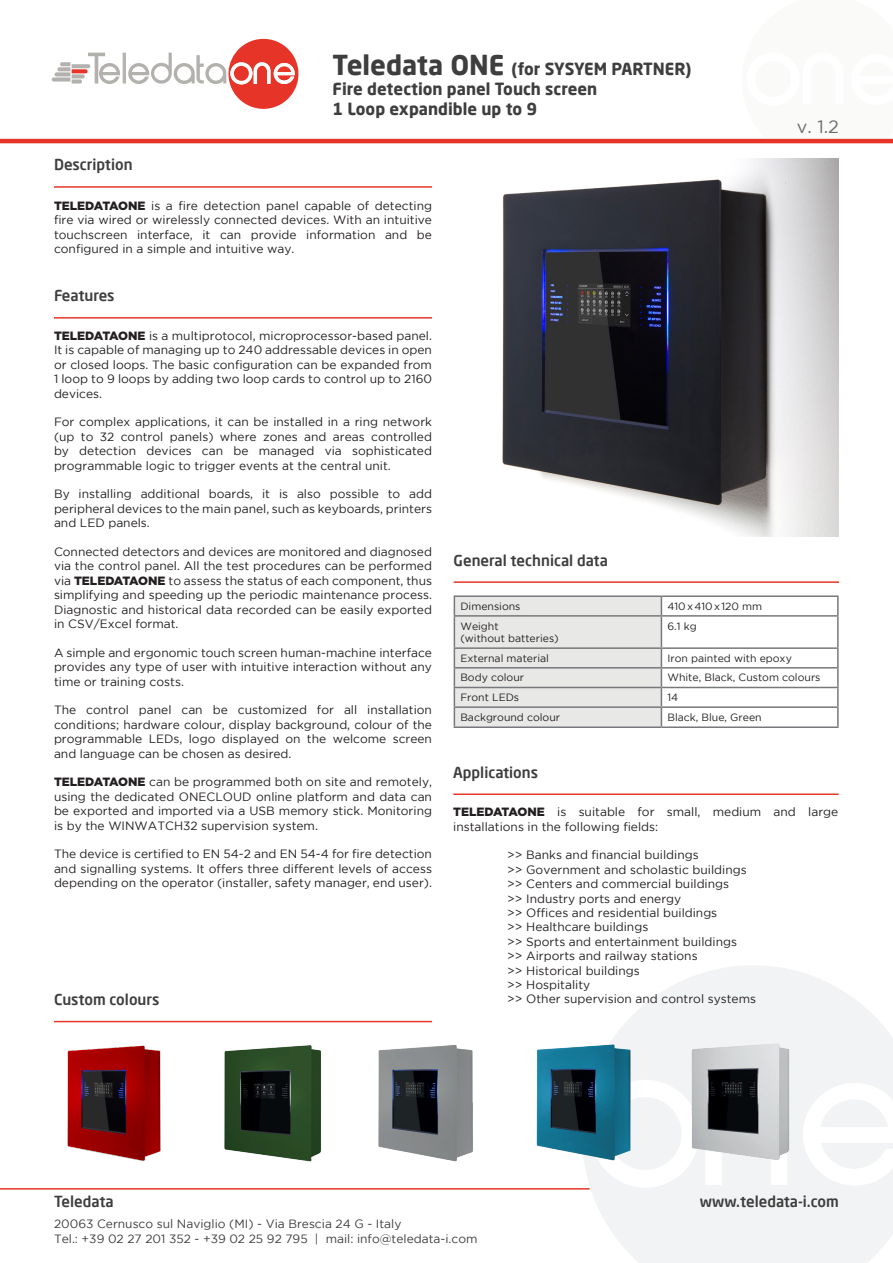
<style>
.page{position:relative;width:893px;height:1263px;background:#fff}
.page>*{position:absolute;margin:0;border:0;box-sizing:border-box;transform-origin:0 0}
.t1{font:18px "Gotham";color:#6c6d70}
.t2{font:700 16.5px/19.8px "Neo Sans Pro";color:#3e3e3f}
.t3{font:500 15px "Neo Sans Pro";color:#3e3e3f}
.t4{font:12px/14.4px "Gotham";color:#231f20;text-align:justify}
.t5{font:12px/15px "Gotham";color:#3e3e3f}
.t6{font:10.5px "Gotham";color:#231f20}
.s1{font-size:27px}
.s2{font-weight:900}
</style>
<div class="page">
<svg style="left:582px;top:966px;width:311px;height:297px;fill:#f2f3f4"></svg>
<svg style="left:705px;top:1171px;width:82px;height:14px"></svg>
<svg style="left:803px;top:1083px;width:90px;height:102px"></svg>
<svg style="left:591px;top:1080px;width:108px;height:107px"></svg>
<svg style="left:742px;top:138px;width:151px;height:1px"></svg>
<svg style="left:52px;top:39px;width:247px;height:70px"></svg>
<hr style="left:0;top:139px;width:893px;height:4px;background:#e73428">
<hr style="left:0;top:1188px;width:590px;height:1px;background:#e73529">
<hr style="left:54px;top:186px;width:378px;height:2px;background:#e73529">
<hr style="left:54px;top:317px;width:378px;height:2px;background:#e73529">
<hr style="left:454px;top:581px;width:385px;height:2px;background:#e73529">
<hr style="left:453px;top:793px;width:386px;height:2px;background:#e73529">
<hr style="left:54px;top:1021px;width:378px;height:1px;background:#e73529">
<hr style="left:454px;top:595px;width:207px;height:2px;background:#76787b">
<hr style="left:661px;top:595px;width:178px;height:2px;background:#76787b">
<svg style="left:837px;top:597px;width:2px;height:18px"></svg>
<hr style="left:661px;top:615px;width:178px;height:2px;background:#76787b">
<hr style="left:837px;top:617px;width:2px;height:30px;background:#76787b">
<hr style="left:661px;top:647px;width:178px;height:2px;background:#76787b">
<hr style="left:661px;top:667px;width:178px;height:1px;background:#76787b">
<hr style="left:661px;top:687px;width:178px;height:1px;background:#76787b">
<hr style="left:661px;top:706px;width:178px;height:2px;background:#76787b">
<svg style="left:454px;top:596px;width:208px;height:130px;background:#dfe0de"></svg>
<svg style="left:837px;top:649px;width:2px;height:77px"></svg>
<hr style="left:454px;top:726px;width:207px;height:2px;background:#76787b">
<hr style="left:661px;top:726px;width:178px;height:2px;background:#76787b">
<img style="left:502px;top:159px;width:337px;height:377px">
<img style="left:67px;top:1045px;width:254px;height:117px">
<img style="left:536px;top:1040px;width:123px;height:127px">
<img style="left:378px;top:1045px;width:95px;height:117px">
<img style="left:676px;top:1039px;width:143px;height:132px">
<p class="t3" style="left:54px;top:155px;width:80px">Description</p>
<h2 class="t2" style="left:333px;top:59px;width:360px"><span class="s1">Teledata ONE</span> (for SYSYEM PARTNER)<br>Fire detection panel Touch screen<br>1 Loop expandible up to 9</h2>
<p class="t4" style="left:54px;top:198px;width:380px"><span class="s2">TELEDATAONE</span> is a fire detection panel capable of detecting fire via wired or wirelessly connected devices. With an intuitive touchscreen interface, it can provide information and be configured in a simple and intuitive way.</p>
<p class="t3" style="left:54px;top:286px;width:62px">Features</p>
<p class="t1" style="left:797px;top:116px;width:44px">v. 1.2</p>
<p class="t4" style="left:54px;top:328px;width:380px"><span class="s2">TELEDATAONE</span> is a multiprotocol, microprocessor-based panel.<br>It is capable of managing up to 240 addressable devices in open or closed loops. The basic configuration can be expanded from 1 loop to 9 loops by adding two loop cards to control up to 2160 devices.</p>
<p class="t4" style="left:54px;top:415px;width:380px">For complex applications, it can be installed in a ring network (up to 32 control panels) where zones and areas controlled by detection devices can be managed via sophisticated programmable logic to trigger events at the central unit.</p>
<p class="t4" style="left:54px;top:487px;width:380px">By installing additional boards, it is also possible to add peripheral devices to the main panel, such as keyboards, printers and LED panels.</p>
<p class="t4" style="left:54px;top:544px;width:380px">Connected detectors and devices are monitored and diagnosed via the control panel. All the test procedures can be performed via <span class="s2">TELEDATAONE</span> to assess the status of each component, thus simplifying and speeding up the periodic maintenance process.<br>Diagnostic and historical data recorded can be easily exported in CSV/Excel format.</p>
<p class="t4" style="left:54px;top:645px;width:380px">A simple and ergonomic touch screen human-machine interface provides any type of user with intuitive interaction without any time or training costs.</p>
<p class="t4" style="left:54px;top:703px;width:380px">The control panel can be customized for all installation conditions; hardware colour, display background, colour of the programmable LEDs, logo displayed on the welcome screen and language can be chosen as desired.</p>
<p class="t4" style="left:54px;top:775px;width:380px"><span class="s2">TELEDATAONE</span> can be programmed both on site and remotely, using the dedicated ONECLOUD online platform and data can be exported and imported via a USB memory stick. Monitoring is by the WINWATCH32 supervision system.</p>
<p class="t4" style="left:54px;top:847px;width:380px">The device is certified to EN 54-2 and EN 54-4 for fire detection and signalling systems. It offers three different levels of access depending on the operator (installer, safety manager, end user).</p>
<p class="t3" style="left:54px;top:990px;width:107px">Custom colours</p>
<p class="t3" style="left:454px;top:550px;width:156px">General technical data</p>
<p class="t6" style="left:460px;top:600px;width:62px">Dimensions</p>
<p class="t6" style="left:667px;top:600px;width:96px">410x410x120 mm</p>
<p class="t6" style="left:460px;top:620px;width:40px">Weight</p>
<p class="t6" style="left:460px;top:633px;width:100px">(without batteries)</p>
<p class="t6" style="left:667px;top:620px;width:31px">6.1 kg</p>
<p class="t6" style="left:460px;top:652px;width:90px">External material</p>
<p class="t6" style="left:667px;top:652px;width:126px">Iron painted with epoxy</p>
<p class="t6" style="left:460px;top:672px;width:65px">Body colour</p>
<p class="t6" style="left:667px;top:672px;width:155px">White, Black, Custom colours</p>
<p class="t6" style="left:460px;top:692px;width:60px">Front LEDs</p>
<p class="t6" style="left:667px;top:692px;width:12px">14</p>
<p class="t6" style="left:460px;top:711px;width:101px">Background colour</p>
<p class="t6" style="left:667px;top:711px;width:96px">Black, Blue, Green</p>
<p class="t3" style="left:453px;top:763px;width:86px">Applications</p>
<p class="t4" style="left:453px;top:805px;width:386px"><span class="s2">TELEDATAONE</span> is suitable for small, medium and large installations in the following fields:</p>
<p class="t4" style="left:507px;top:848px;width:193px">&gt;&gt; Banks and financial buildings</p>
<p class="t4" style="left:507px;top:862px;width:241px">&gt;&gt; Government and scholastic buildings</p>
<p class="t4" style="left:507px;top:877px;width:223px">&gt;&gt; Centers and commercial buildings</p>
<p class="t4" style="left:507px;top:891px;width:176px">&gt;&gt; Industry ports and energy</p>
<p class="t4" style="left:507px;top:905px;width:211px">&gt;&gt; Offices and residential buildings</p>
<p class="t4" style="left:507px;top:920px;width:143px">&gt;&gt; Healthcare buildings</p>
<p class="t4" style="left:507px;top:934px;width:231px">&gt;&gt; Sports and entertainment buildings</p>
<p class="t4" style="left:507px;top:949px;width:192px">&gt;&gt; Airports and railway stations</p>
<p class="t4" style="left:507px;top:963px;width:134px">&gt;&gt; Historical buildings</p>
<p class="t4" style="left:507px;top:977px;width:84px">&gt;&gt; Hospitality</p>
<p class="t4" style="left:507px;top:992px;width:250px">&gt;&gt; Other supervision and control systems</p>
<p class="t3" style="left:54px;top:1192px;width:61px">Teledata</p>
<p class="t3" style="left:700px;top:1192px;width:140px">www.teledata-i.com</p>
<p class="t5" style="left:54px;top:1216px;width:425px">20063 Cernusco sul Naviglio (MI) - Via Brescia 24 G - Italy<br>Tel.: +39 02 27 201 352 - +39 02 25 92 795 | mail: info@teledata-i.com</p>
</div>
